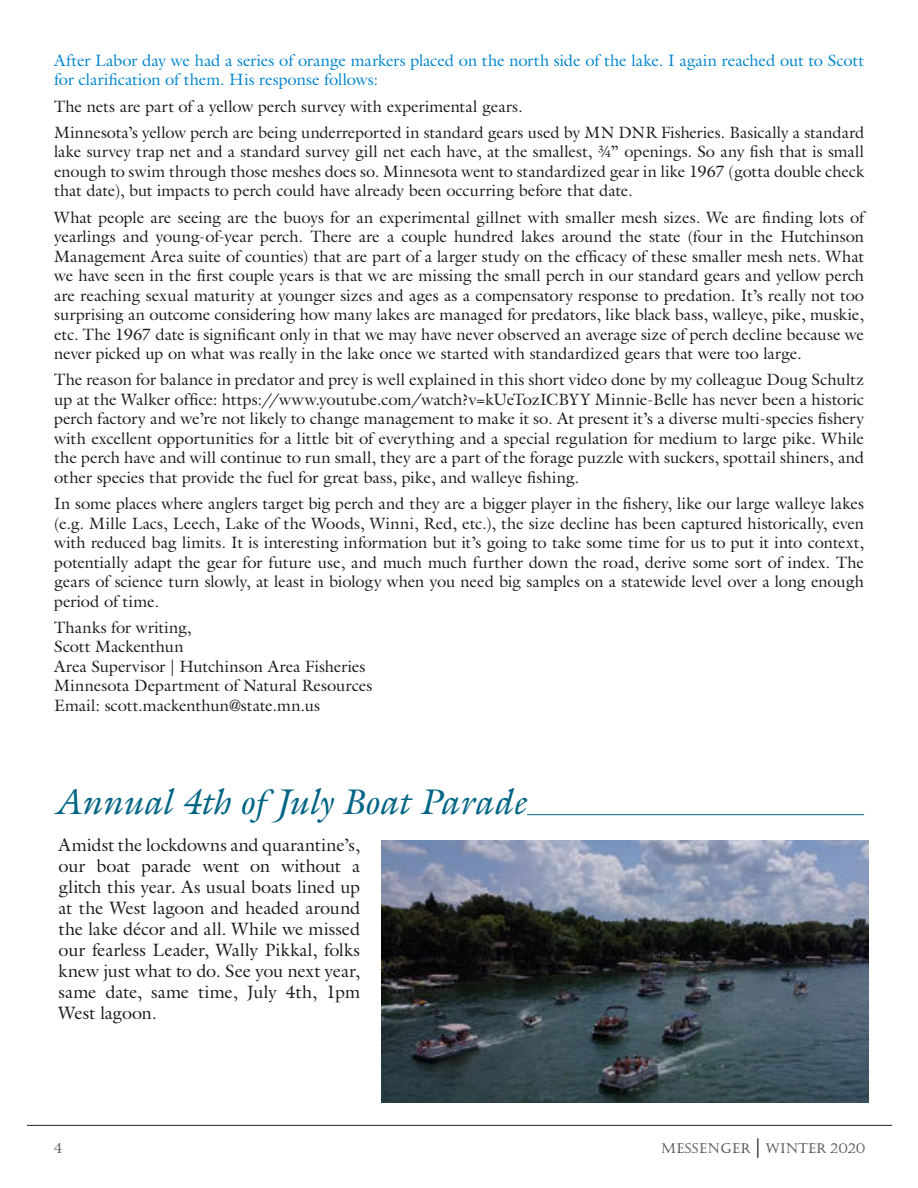
<style>
.page{position:relative;width:918px;height:1188px;background:#fff}
.page>*{position:absolute;margin:0;border:0;box-sizing:border-box;transform-origin:0 0}
.t1{font:italic 36px "Galliard Std";letter-spacing:-.01em;color:#006484}
.t2{font:18px/21px "Galliard Std";letter-spacing:-.01em;color:#1d1d1b;text-align:justify}
.t3{font:16.5px/19.5px "Galliard Std";letter-spacing:-.005em;color:#1d1d1b;text-align:justify}
.t4{font:16.5px/19.5px "Galliard Std";letter-spacing:-.005em;color:#0086ce}
.t5{font:16.5px "Galliard Std";letter-spacing:.02em;color:#1d1d1b}
.t6{font:13.5px "Castellar MT Std";letter-spacing:.035em;color:#1d1d1b}
.s1{font-family:"Univers LT Std";font-weight:300;font-size:19.5px}
</style>
<div class="page">
<hr style="left:27px;top:1125px;width:865px;height:1px;background:#1d1d1b">
<img style="left:382px;top:841px;width:487px;height:262px">
<hr style="left:527px;top:814px;width:337px;height:1px;background:#006484">
<p class="t4" style="left:54px;top:50px;width:812px">After Labor day we had a series of orange markers placed on the north side of the lake. I again reached out to Scott for clarification of them. His response follows:</p>
<p class="t3" style="left:54px;top:96px;width:470px">The nets are part of a yellow perch survey with experimental gears.</p>
<p class="t3" style="left:54px;top:122px;width:812px">Minnesota’s yellow perch are being underreported in standard gears used by MN DNR Fisheries. Basically a standard lake survey trap net and a standard survey gill net each have, at the smallest, ¾” openings. So any fish that is small enough to swim through those meshes does so. Minnesota went to standardized gear in like 1967 (gotta double check that date), but impacts to perch could have already been occurring before that date.</p>
<p class="t3" style="left:54px;top:207px;width:812px">What people are seeing are the buoys for an experimental gillnet with smaller mesh sizes. We are finding lots of yearlings and young-of-year perch. There are a couple hundred lakes around the state (four in the Hutchinson Management Area suite of counties) that are part of a larger study on the efficacy of these smaller mesh nets. What we have seen in the first couple years is that we are missing the small perch in our standard gears and yellow perch are reaching sexual maturity at younger sizes and ages as a compensatory response to predation. It’s really not too surprising an outcome considering how many lakes are managed for predators, like black bass, walleye, pike, muskie, etc. The 1967 date is significant only in that we may have never observed an average size of perch decline because we never picked up on what was really in the lake once we started with standardized gears that were too large.</p>
<p class="t3" style="left:54px;top:370px;width:812px">The reason for balance in predator and prey is well explained in this short video done by my colleague Doug Schultz up at the Walker office: https://www.youtube.com/watch?v=kUeTozICBYY Minnie-Belle has never been a historic perch factory and we’re not likely to change management to make it so. At present it’s a diverse multi-species fishery with excellent opportunities for a little bit of everything and a special regulation for medium to large pike. While the perch have and will continue to run small, they are a part of the forage puzzle with suckers, spottail shiners, and other species that provide the fuel for great bass, pike, and walleye fishing.</p>
<p class="t3" style="left:54px;top:494px;width:812px">In some places where anglers target big perch and they are a bigger player in the fishery, like our large walleye lakes (e.g. Mille Lacs, Leech, Lake of the Woods, Winni, Red, etc.), the size decline has been captured historically, even with reduced bag limits. It is interesting information but it’s going to take some time for us to put it into context, potentially adapt the gear for future use, and much much further down the road, derive some sort of index. The gears of science turn slowly, at least in biology when you need big samples on a statewide level over a long enough period of time.</p>
<p class="t5" style="left:54px;top:617px;width:139px">Thanks for writing,</p>
<p class="t3" style="left:54px;top:637px;width:131px">Scott Mackenthun</p>
<p class="t3" style="left:54px;top:656px;width:313px">Area Supervisor | Hutchinson Area Fisheries</p>
<p class="t3" style="left:54px;top:676px;width:320px">Minnesota Department of Natural Resources</p>
<p class="t3" style="left:54px;top:695px;width:267px">Email: scott.mackenthun@state.mn.us</p>
<p class="t1" style="left:54px;top:780px;width:474px">Annual 4th of July Boat Parade</p>
<p class="t2" style="left:59px;top:834px;width:303px">Amidst the lockdowns and quarantine’s, our boat parade went on without a glitch this year. As usual boats lined up at the West lagoon and headed around the lake décor and all. While we missed our fearless Leader, Wally Pikkal, folks knew just what to do. See you next year, same date, same time, July 4th, 1pm West lagoon.</p>
<p class="t6" style="left:54px;top:1141px;width:9px">4</p>
<p class="t6" style="left:662px;top:1141px;width:205px">MESSENGER <span class="s1">|</span> WINTER 2020</p>
</div>
